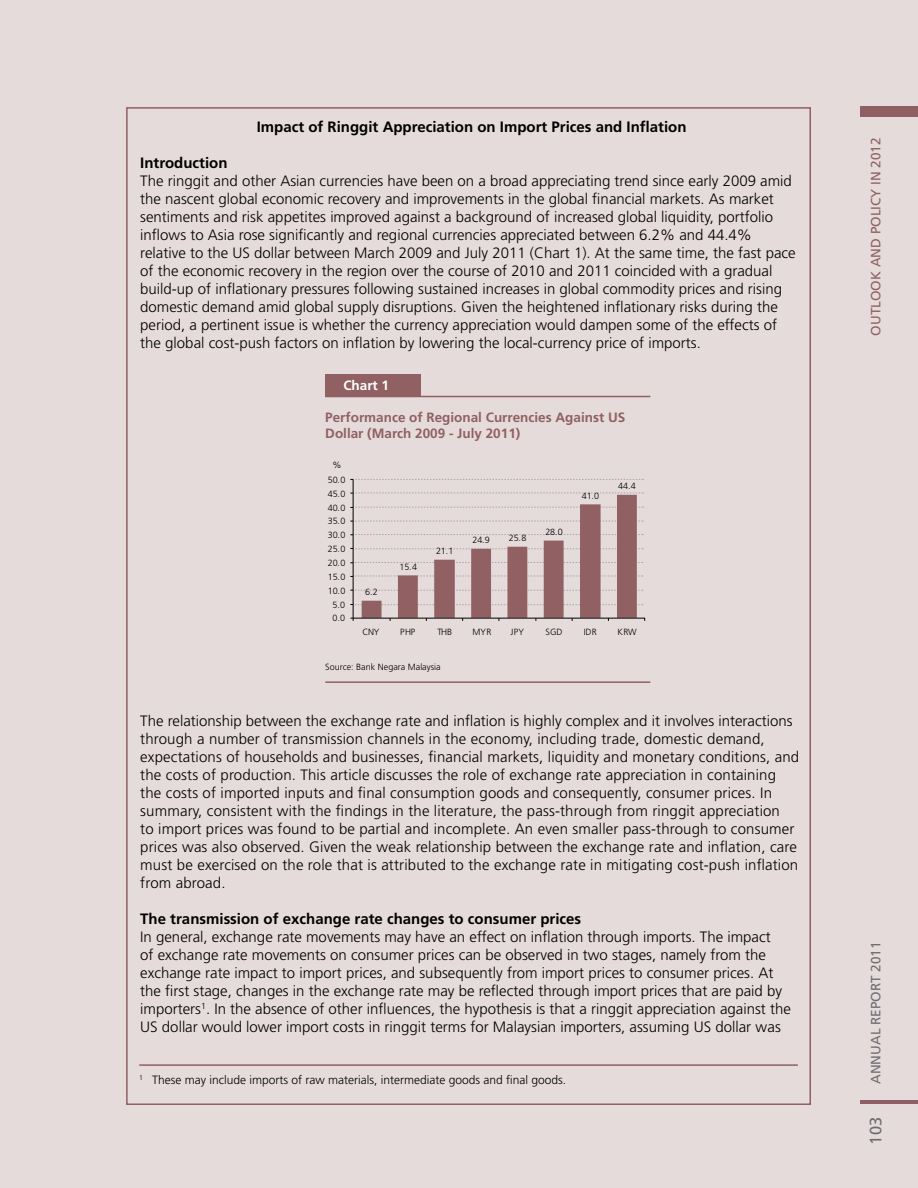
<style>
.page{position:relative;width:918px;height:1188px;background:#e5dbda}
.page>*{position:absolute;margin:0;border:0;box-sizing:border-box;transform-origin:0 0}
.t1{font:16.5px "Frutiger";color:#6d6e71}
.t2{font:300 15px/18px "Frutiger";color:#000}
.t3{font:700 15px "Frutiger";color:#000}
.t4{font:700 13.5px/16.2px "Frutiger";color:#906063}
.t5{font:13.5px "Frutiger";color:#8f6063}
.t6{font:13.5px "Frutiger";color:#6d6e71}
.t7{font:700 13.5px "Frutiger";color:#fff}
.t8{font:300 12px "Frutiger";color:#000}
.t9{font:300 9px "Frutiger";color:#000}
.s1{font-weight:700}
</style>
<div class="page">
<hr style="left:860px;top:1101px;width:58px;height:3px;background:#8f6063">
<div style="left:860px;top:106px;width:58px;height:11px;background:#8f6063"></div>
<hr style="left:139px;top:1064px;width:659px;height:2px;background:#8f6063">
<div style="left:325px;top:374px;width:96px;height:23px;background:#906063"></div>
<hr style="left:325px;top:396px;width:325px;height:1px;background:#906063">
<hr style="left:325px;top:681px;width:325px;height:2px;background:#906063">
<hr style="left:353px;top:479px;width:1px;height:139px;background:#000">
<svg style="left:350px;top:479px;width:294px;height:1px"></svg>
<svg style="left:350px;top:493px;width:295px;height:128px"></svg>
<p class="t3" style="left:257px;top:121px;width:431px">Impact of Ringgit Appreciation on Import Prices and Inflation</p>
<p class="t2" style="left:140px;top:155px;width:657px"><span class="s1">Introduction<br></span>The ringgit and other Asian currencies have been on a broad appreciating trend since early 2009 amid the nascent global economic recovery and improvements in the global financial markets. As market sentiments and risk appetites improved against a background of increased global liquidity, portfolio inflows to Asia rose significantly and regional currencies appreciated between 6.2% and 44.4% relative to the US dollar between March 2009 and July 2011 (Chart 1). At the same time, the fast pace of the economic recovery in the region over the course of 2010 and 2011 coincided with a gradual build-up of inflationary pressures following sustained increases in global commodity prices and rising domestic demand amid global supply disruptions. Given the heightened inflationary risks during the period, a pertinent issue is whether the currency appreciation would dampen some of the effects of the global cost-push factors on inflation by lowering the local-currency price of imports.</p>
<p class="t7" style="left:343px;top:379px;width:47px">Chart 1</p>
<p class="t4" style="left:325px;top:410px;width:302px">Performance of Regional Currencies Against US<br>Dollar (March 2009 - July 2011)</p>
<p class="t9" style="left:332px;top:461px;width:11px">%</p>
<p class="t9" style="left:328px;top:476px;width:19px">50.0</p>
<p class="t9" style="left:328px;top:490px;width:19px">45.0</p>
<p class="t9" style="left:328px;top:504px;width:19px">40.0</p>
<p class="t9" style="left:328px;top:518px;width:19px">35.0</p>
<p class="t9" style="left:328px;top:532px;width:19px">30.0</p>
<p class="t9" style="left:328px;top:545px;width:19px">25.0</p>
<p class="t9" style="left:328px;top:559px;width:19px">20.0</p>
<p class="t9" style="left:328px;top:573px;width:19px">15.0</p>
<p class="t9" style="left:328px;top:587px;width:19px">10.0</p>
<p class="t9" style="left:332px;top:601px;width:14px">5.0</p>
<p class="t9" style="left:332px;top:615px;width:14px">0.0</p>
<p class="t9" style="left:365px;top:588px;width:14px">6.2</p>
<p class="t9" style="left:400px;top:563px;width:19px">15.4</p>
<p class="t9" style="left:436px;top:547px;width:19px">21.1</p>
<p class="t9" style="left:472px;top:537px;width:19px">24.9</p>
<p class="t9" style="left:509px;top:534px;width:19px">25.8</p>
<p class="t9" style="left:545px;top:528px;width:19px">28.0</p>
<p class="t9" style="left:582px;top:492px;width:19px">41.0</p>
<p class="t9" style="left:618px;top:483px;width:19px">44.4</p>
<p class="t9" style="left:362px;top:628px;width:19px">CNY</p>
<p class="t9" style="left:400px;top:628px;width:16px">PHP</p>
<p class="t9" style="left:437px;top:628px;width:16px">THB</p>
<p class="t9" style="left:473px;top:628px;width:20px">MYR</p>
<p class="t9" style="left:510px;top:628px;width:15px">JPY</p>
<p class="t9" style="left:545px;top:628px;width:19px">SGD</p>
<p class="t9" style="left:584px;top:628px;width:15px">IDR</p>
<p class="t9" style="left:618px;top:628px;width:20px">KRW</p>
<p class="t9" style="left:325px;top:663px;width:117px">Source: Bank Negara Malaysia</p>
<p class="t2" style="left:140px;top:713px;width:661px">The relationship between the exchange rate and inflation is highly complex and it involves interactions through a number of transmission channels in the economy, including trade, domestic demand, expectations of households and businesses, financial markets, liquidity and monetary conditions, and the costs of production. This article discusses the role of exchange rate appreciation in containing the costs of imported inputs and final consumption goods and consequently, consumer prices. In summary, consistent with the findings in the literature, the pass-through from ringgit appreciation<br>to import prices was found to be partial and incomplete. An even smaller pass-through to consumer prices was also observed. Given the weak relationship between the exchange rate and inflation, care must be exercised on the role that is attributed to the exchange rate in mitigating cost-push inflation from abroad.</p>
<p class="t2" style="left:140px;top:911px;width:652px"><span class="s1">The transmission of exchange rate changes to consumer prices<br></span>In general, exchange rate movements may have an effect on inflation through imports. The impact<br>of exchange rate movements on consumer prices can be observed in two stages, namely from the exchange rate impact to import prices, and subsequently from import prices to consumer prices. At the first stage, changes in the exchange rate may be reflected through import prices that are paid by importers<sup>1</sup>. In the absence of other influences, the hypothesis is that a ringgit appreciation against the US dollar would lower import costs in ringgit terms for Malaysian importers, assuming US dollar was</p>
<p class="t8" style="left:139px;top:1075px;width:428px"><sup>1</sup> These may include imports of raw materials, intermediate goods and final goods.</p>
<p class="t5" style="left:870px;top:336px;width:200px;rotate:-90deg">OUTLOOK AND POLICY IN 2012</p>
<p class="t6" style="left:870px;top:1084px;width:144px;rotate:-90deg">ANNUAL REPORT 2011</p>
<p class="t1" style="left:869px;top:1145px;width:29px;rotate:-90deg">103</p>
</div>
